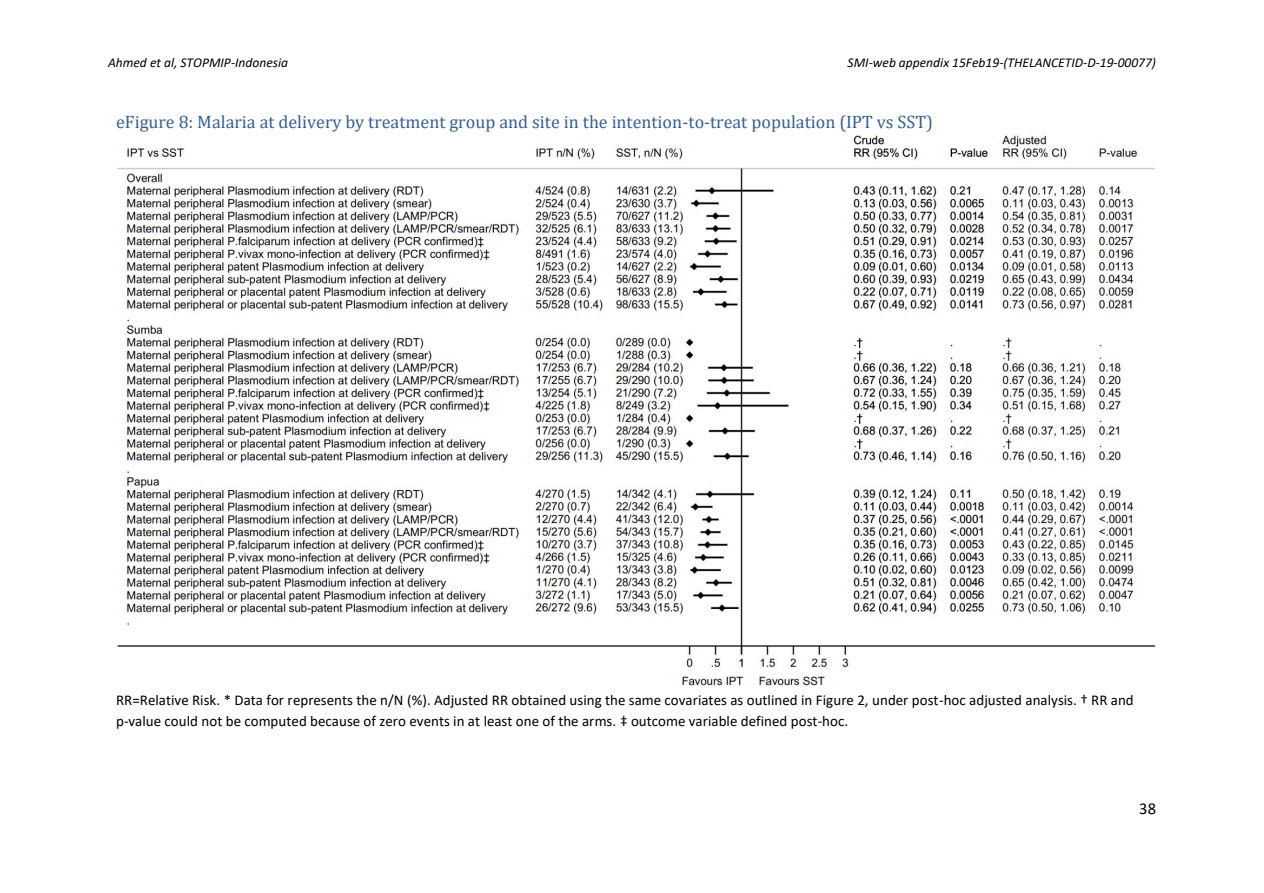
<style>
.page{position:relative;width:1264px;height:893px;background:#fff}
.page>*{position:absolute;margin:0;border:0;box-sizing:border-box;transform-origin:0 0}
.t1{font:18px "Cambria";color:#365f91}
.t2{font:16.5px "Calibri";color:#000}
.t3{font:15px/21px "Calibri";color:#000}
.t4{font:italic 13.5px "Calibri";color:#000}
</style>
<div class="page">
<img style="left:117px;top:132px;width:1038px;height:554px">
<p class="t4" style="left:108px;top:57px;width:181px">Ahmed et al, STOPMIP-Indonesia</p>
<p class="t4" style="left:847px;top:57px;width:310px">SMI-web appendix 15Feb19-(THELANCETID-D-19-00077)</p>
<p class="t1" style="left:116px;top:111px;width:818px">eFigure 8: Malaria at delivery by treatment group and site in the intention-to-treat population (IPT vs SST)</p>
<p class="t3" style="left:116px;top:691px;width:1018px">RR=Relative Risk. * Data for represents the n/N (%). Adjusted RR obtained using the same covariates as outlined in Figure 2, under post-hoc adjusted analysis. † RR and p-value could not be computed because of zero events in at least one of the arms. ‡ outcome variable defined post-hoc.</p>
<p class="t2" style="left:1138px;top:802px;width:18px">38</p>
</div>
